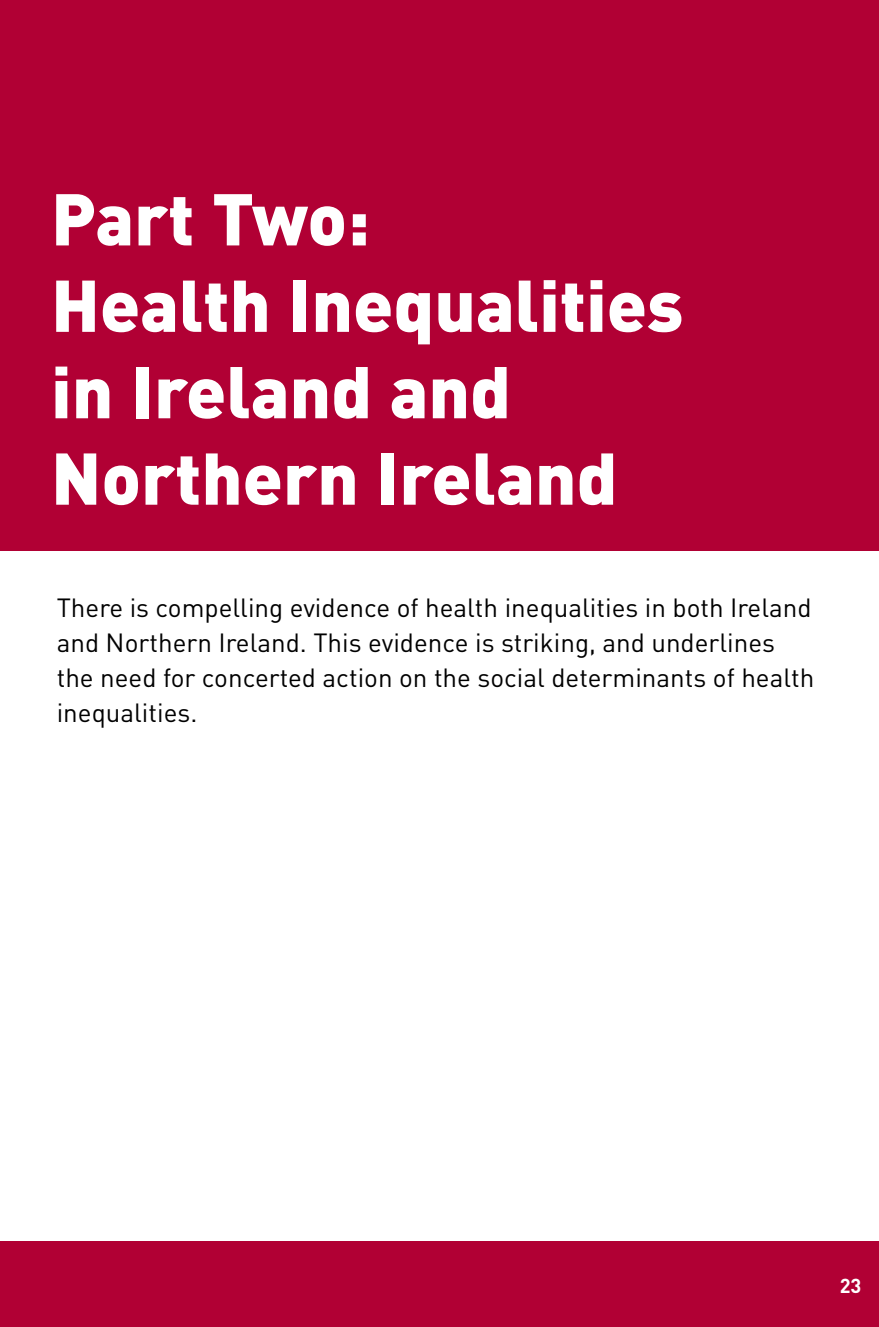
<style>
.page{position:relative;width:879px;height:1327px;background:#fff}
.page>*{position:absolute;margin:0;border:0;box-sizing:border-box;transform-origin:0 0}
.t1{font:900 72px/86.4px "DIN";color:#fff}
.t2{font:26px/35px "DIN";color:#000}
.t3{font:700 20px "DIN";color:#fff}
</style>
<div class="page">
<div style="left:0;top:1242px;width:879px;height:85px;background:#b10034"></div>
<div style="left:0;top:0;width:879px;height:550px;background:#b10034"></div>
<h1 class="t1" style="left:51px;top:172px;width:634px">Part Two:<br>Health Inequalities in Ireland and<br>Northern Ireland</h1>
<p class="t2" style="left:57px;top:589px;width:759px">There is compelling evidence of health inequalities in both Ireland and Northern Ireland. This evidence is striking, and underlines the need for concerted action on the social determinants of health inequalities.</p>
<p class="t3" style="left:840px;top:1272px;width:11px">23</p>
</div>
